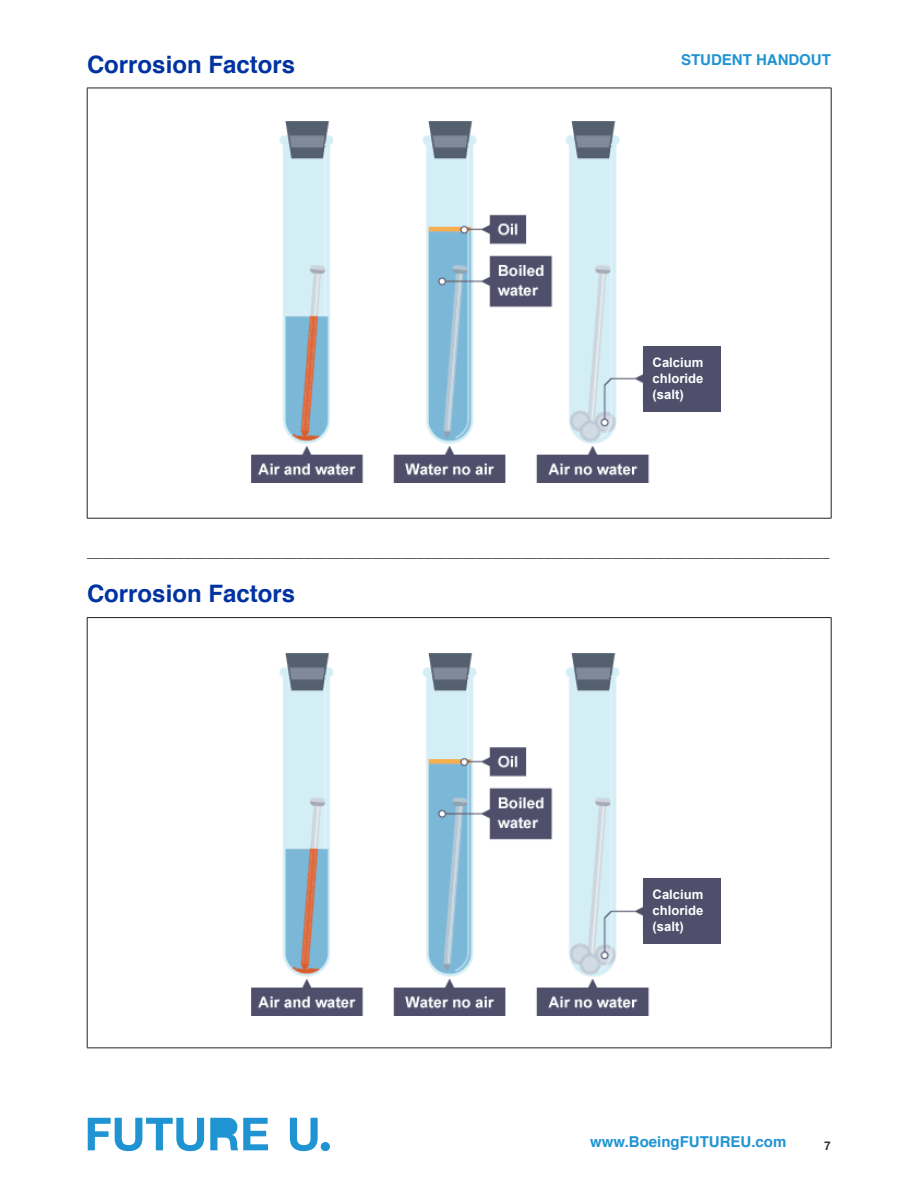
<style>
.page{position:relative;width:918px;height:1188px;background:#fff}
.page>*{position:absolute;margin:0;border:0;box-sizing:border-box;transform-origin:0 0}
.Subhead_1{font:700 24px "Helvetica";color:#0033a1}
.Body{font:300 15px "Helvetica";color:#231f20}
.t1{font:700 15px "Helvetica";color:#2094d2}
.t2{font:700 13.05px/15.8px "Arial";color:#fff;text-align:justify}
.t3{font:700 12px "Helvetica Neue";color:#343333}
</style>
<div class="page">
<svg style="left:88px;top:1118px;width:180px;height:33px"></svg>
<svg style="left:290px;top:1118px;width:28px;height:33px"></svg>
<div style="left:321px;top:1142px;width:9px;height:9px;background:#2094d2;border-radius:50%"></div>
<hr style="left:87px;top:88px;width:744px;height:1px;background:#231f20">
<hr style="left:87px;top:88px;width:1px;height:430px;background:#231f20">
<hr style="left:831px;top:88px;width:1px;height:430px;background:#231f20">
<hr style="left:87px;top:518px;width:744px;height:1px;background:#231f20">
<hr style="left:87px;top:617px;width:744px;height:1px;background:#231f20">
<hr style="left:87px;top:618px;width:1px;height:430px;background:#231f20">
<hr style="left:831px;top:618px;width:1px;height:430px;background:#231f20">
<hr style="left:87px;top:1048px;width:744px;height:1px;background:#231f20">
<img style="left:251px;top:121px;width:470px;height:362px">
<div style="left:643px;top:346px;width:77px;height:65px;background:#4f4f6b"></div>
<img style="left:251px;top:653px;width:470px;height:362px">
<div style="left:643px;top:878px;width:77px;height:66px;background:#4f4f6b"></div>
<p class="Subhead_1" style="left:87px;top:45px;width:210px">Corrosion Factors</p>
<p class="t1" style="left:681px;top:48px;width:151px">STUDENT HANDOUT</p>
<p class="t2" style="left:653px;top:355px;width:52px">Calcium chloride (salt)</p>
<p class="Body" style="left:87px;top:539px;width:744px">___________________________________________________________________________________________________</p>
<p class="Subhead_1" style="left:87px;top:575px;width:210px">Corrosion Factors</p>
<p class="t2" style="left:653px;top:887px;width:52px">Calcium chloride (salt)</p>
<p class="t1" style="left:590px;top:1130px;width:198px">www.BoeingFUTUREU.com</p>
<p class="t3" style="left:824px;top:1137px;width:8px">7</p>
</div>
